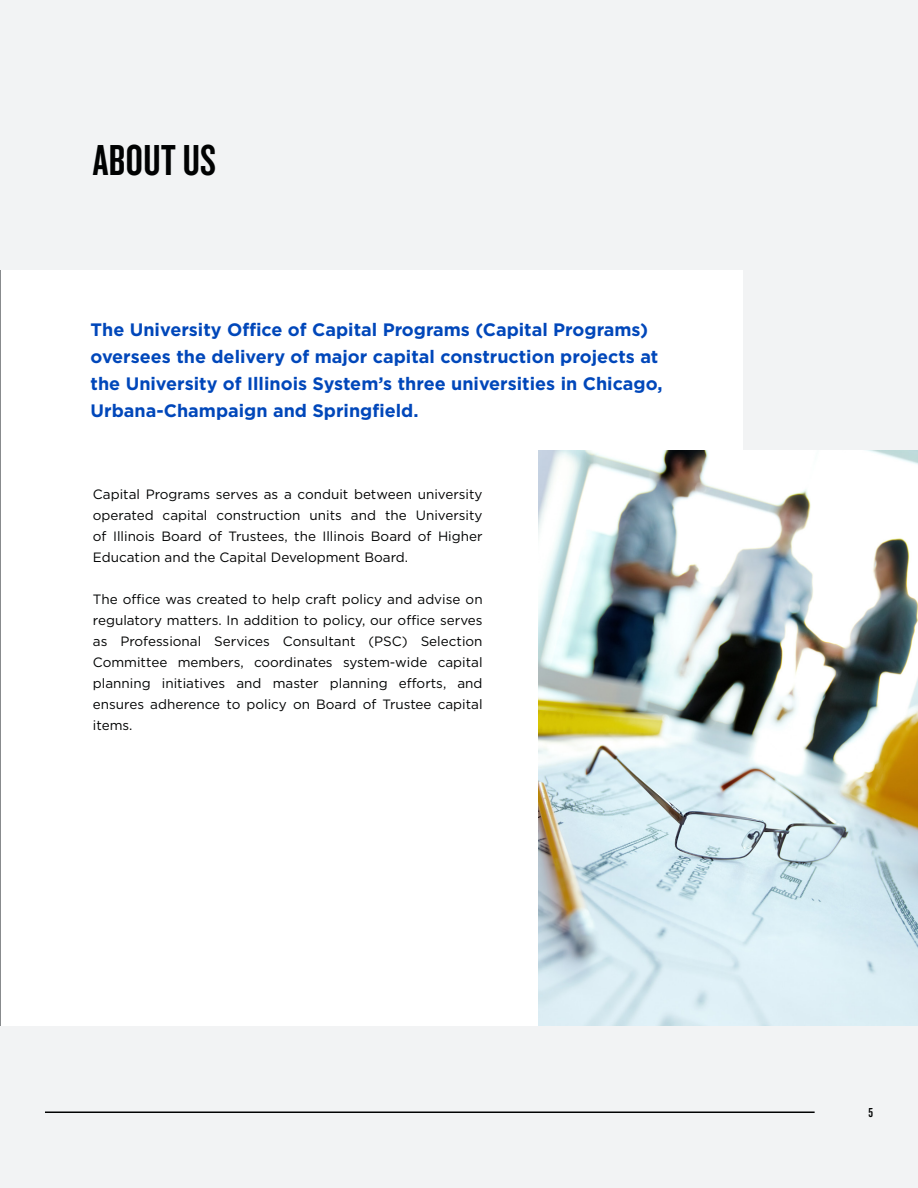
<style>
.page{position:relative;width:918px;height:1188px;background:#fff}
.page>*{position:absolute;margin:0;border:0;box-sizing:border-box;transform-origin:0 0}
.H2__T2{font:45px "Knockout 48 Featherweight";letter-spacing:.01em;color:#010202}
.P__INTRO1{font:700 18px/27px "Gotham";color:#0047ba}
.P__Basic_Content{font:13.5px/21px "Gotham";color:#010202;text-align:justify}
.t1{font:13.5px "Knockout 48 Featherweight";color:#010202}
</style>
<div class="page">
<hr style="left:0;top:0;width:1px;height:1188px;background:#888b8d">
<div style="left:744px;top:0;width:174px;height:1188px;background:#f2f3f4"></div>
<div style="left:0;top:1026px;width:918px;height:162px;background:#f2f3f4"></div>
<div style="left:0;top:0;width:918px;height:270px;background:#f2f3f4"></div>
<img style="left:539px;top:450px;width:379px;height:576px">
<hr style="left:45px;top:1112px;width:770px;height:1px;background:#010202">
<h2 class="H2__T2" style="left:93px;top:132px;width:125px">ABOUT US</h2>
<p class="P__INTRO1" style="left:91px;top:316px;width:573px">The University Office of Capital Programs (Capital Programs) oversees the delivery of major capital construction projects at the University of Illinois System’s three universities in Chicago, Urbana-Champaign and Springfield.</p>
<p class="P__Basic_Content" style="left:93px;top:483px;width:391px">Capital Programs serves as a conduit between university operated capital construction units and the University of Illinois Board of Trustees, the Illinois Board of Higher Education and the Capital Development Board.</p>
<p class="P__Basic_Content" style="left:93px;top:588px;width:391px">The office was created to help craft policy and advise on regulatory matters. In addition to policy, our office serves as Professional Services Consultant (PSC) Selection Committee members, coordinates system-wide capital planning initiatives and master planning efforts, and ensures adherence to policy on Board of Trustee capital items.</p>
<p class="t1" style="left:868px;top:1104px;width:6px">5</p>
</div>
